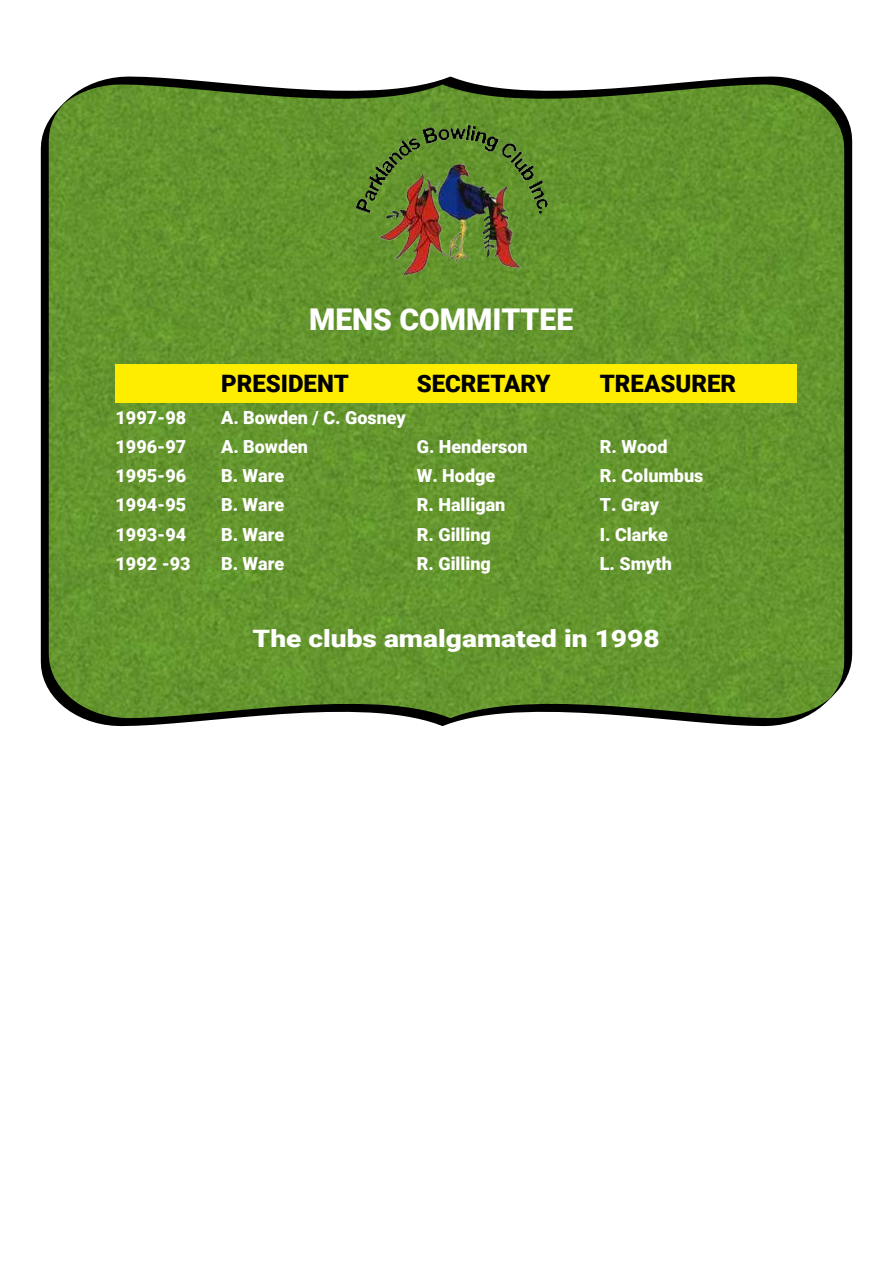
<style>
.page{position:relative;width:893px;height:1263px;background:#fff}
.page>*{position:absolute;margin:0;border:0;box-sizing:border-box;transform-origin:0 0}
.t1{font:900 30px "Roboto";color:#fff}
.t2{font:900 24px "Roboto";color:#000}
.t3{font:900 24px "Roboto";color:#fff;scale:1.17 1}
.t4{font:900 18px "Roboto";color:#fff}
</style>
<div class="page">
<svg style="left:41px;top:77px;width:811px;height:649px;background:#639031"></svg>
<div style="left:116px;top:364px;width:105px;height:38px;background:#ffed00"></div>
<div style="left:221px;top:364px;width:196px;height:38px;background:#ffed00"></div>
<div style="left:417px;top:364px;width:183px;height:38px;background:#ffed00"></div>
<div style="left:600px;top:364px;width:197px;height:38px;background:#ffed00"></div>
<img style="left:354px;top:122px;width:194px;height:154px">
<h1 class="t1" style="left:309px;top:307px;width:266px">MENS COMMITTEE</h1>
<h2 class="t2" style="left:221px;top:374px;width:129px">PRESIDENT</h2>
<h2 class="t2" style="left:417px;top:374px;width:135px">SECRETARY</h2>
<h2 class="t2" style="left:600px;top:374px;width:138px">TREASURER</h2>
<p class="t4" style="left:116px;top:410px;width:72px">1997-98</p>
<p class="t4" style="left:221px;top:410px;width:186px">A. Bowden / C. Gosney</p>
<p class="t4" style="left:116px;top:439px;width:72px">1996-97</p>
<p class="t4" style="left:221px;top:439px;width:88px">A. Bowden</p>
<p class="t4" style="left:417px;top:439px;width:112px">G. Henderson</p>
<p class="t4" style="left:600px;top:439px;width:69px">R. Wood</p>
<p class="t4" style="left:116px;top:469px;width:72px">1995-96</p>
<p class="t4" style="left:221px;top:469px;width:65px">B. Ware</p>
<p class="t4" style="left:417px;top:469px;width:80px">W. Hodge</p>
<p class="t4" style="left:600px;top:469px;width:105px">R. Columbus</p>
<p class="t4" style="left:116px;top:498px;width:72px">1994-95</p>
<p class="t4" style="left:221px;top:498px;width:65px">B. Ware</p>
<p class="t4" style="left:417px;top:498px;width:90px">R. Halligan</p>
<p class="t4" style="left:600px;top:498px;width:61px">T. Gray</p>
<p class="t4" style="left:116px;top:527px;width:72px">1993-94</p>
<p class="t4" style="left:221px;top:527px;width:65px">B. Ware</p>
<p class="t4" style="left:417px;top:527px;width:76px">R. Gilling</p>
<p class="t4" style="left:600px;top:527px;width:70px">I. Clarke</p>
<p class="t4" style="left:116px;top:556px;width:77px">1992 -93</p>
<p class="t4" style="left:221px;top:556px;width:65px">B. Ware</p>
<p class="t4" style="left:417px;top:556px;width:76px">R. Gilling</p>
<p class="t4" style="left:600px;top:556px;width:74px">L. Smyth</p>
<h2 class="t3" style="left:253px;top:629px;width:350px">The clubs amalgamated in 1998</h2>
</div>
